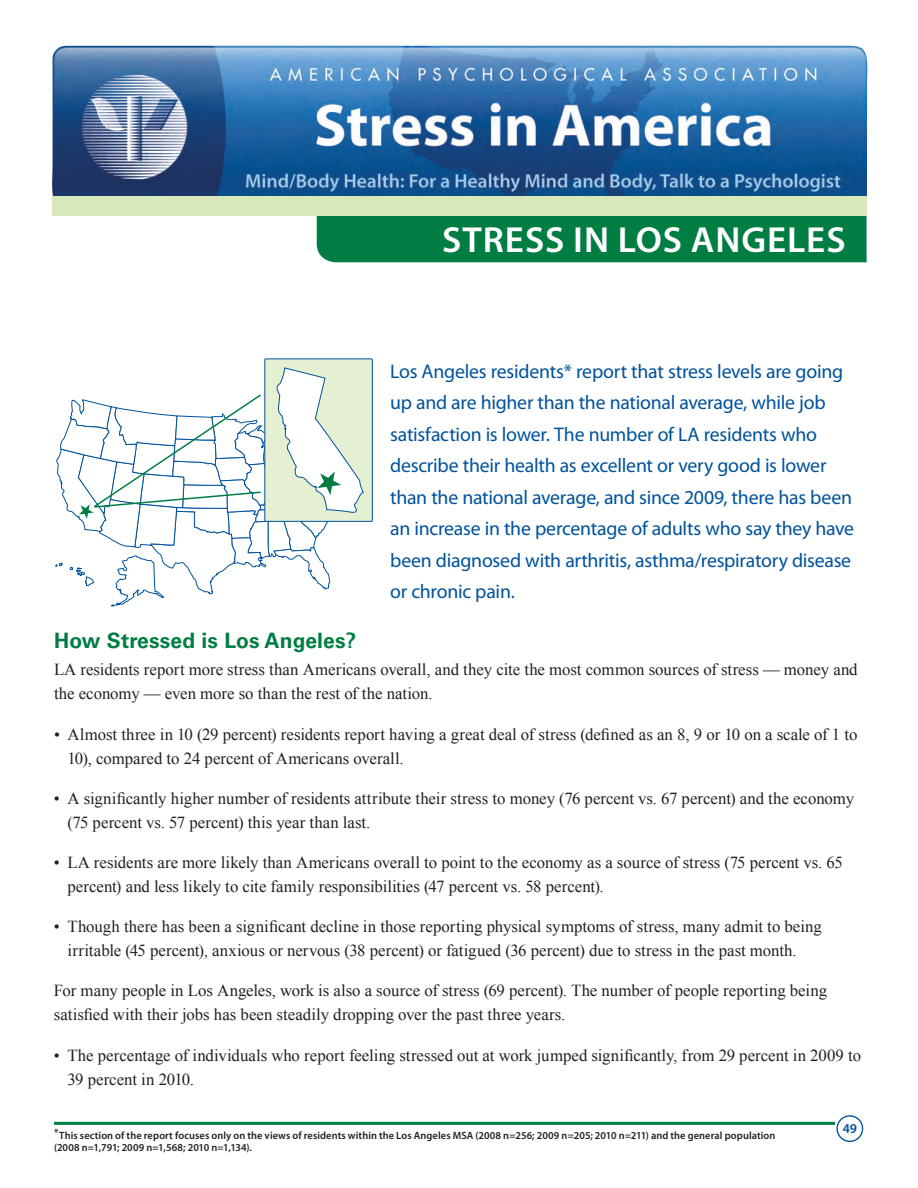
<style>
.page{position:relative;width:918px;height:1188px;background:#fff}
.page>*{position:absolute;margin:0;border:0;box-sizing:border-box;transform-origin:0 0}
.t1{font:600 36.3px "Myriad Pro";letter-spacing:.025em;color:#fff}
.t2{font:700 21.15px "Univers LT Std";letter-spacing:.01em;color:#007d43}
.t3{font:19.8px/31.5px "Myriad Pro";letter-spacing:-.015em;color:#01529b}
.t4{font:16.8px/24px "Times New Roman";color:#231f20}
.t5{font:600 13.5px "Myriad Pro";color:#01529b}
.t6{font:600 10.65px/12px "Myriad Pro";letter-spacing:.01em;color:#231f20}
</style>
<div class="page">
<div style="left:836px;top:1115px;width:27px;height:27px;border:1px solid #01529b;border-radius:50%"></div>
<div style="left:316px;top:215px;width:551px;height:48px;background:#007d43"></div>
<img style="left:52px;top:46px;width:816px;height:150px">
<div style="left:52px;top:196px;width:815px;height:19px;background:#d9e8ba"></div>
<hr style="left:54px;top:1122px;width:781px;height:3px;background:#007d43">
<svg style="left:55px;top:358px;width:317px;height:249px"></svg>
<h1 class="t1" style="left:442px;top:217px;width:405px">Stress in Los Angeles</h1>
<p class="t3" style="left:390px;top:355px;width:466px">Los Angeles residents* report that stress levels are going up and are higher than the national average, while job satisfaction is lower. The number of LA residents who describe their health as excellent or very good is lower than the national average, and since 2009, there has been an increase in the percentage of adults who say they have been diagnosed with arthritis, asthma/respiratory disease or chronic pain.</p>
<p class="t2" style="left:54px;top:628px;width:304px">How Stressed is Los Angeles?</p>
<p class="t4" style="left:54px;top:658px;width:805px">LA residents report more stress than Americans overall, and they cite the most common sources of stress — money and the economy — even more so than the rest of the nation.</p>
<p class="t4" style="left:67px;top:722px;width:792px;text-indent:-13px">• Almost three in 10 (29 percent) residents report having a great deal of stress (defined as an 8, 9 or 10 on a scale of 1 to<br>10), compared to 24 percent of Americans overall.</p>
<p class="t4" style="left:67px;top:786px;width:788px;text-indent:-13px">• A significantly higher number of residents attribute their stress to money (76 percent vs. 67 percent) and the economy (75 percent vs. 57 percent) this year than last.</p>
<p class="t4" style="left:67px;top:850px;width:777px;text-indent:-13px">• LA residents are more likely than Americans overall to point to the economy as a source of stress (75 percent vs. 65 percent) and less likely to cite family responsibilities (47 percent vs. 58 percent).</p>
<p class="t4" style="left:67px;top:914px;width:756px;text-indent:-13px">• Though there has been a significant decline in those reporting physical symptoms of stress, many admit to being irritable (45 percent), anxious or nervous (38 percent) or fatigued (36 percent) due to stress in the past month.</p>
<p class="t4" style="left:54px;top:979px;width:775px">For many people in Los Angeles, work is also a source of stress (69 percent). The number of people reporting being satisfied with their jobs has been steadily dropping over the past three years.</p>
<p class="t4" style="left:67px;top:1043px;width:795px;text-indent:-13px">• The percentage of individuals who report feeling stressed out at work jumped significantly, from 29 percent in 2009 to<br>39 percent in 2010.</p>
<p class="t6" style="left:54px;top:1129px;width:723px">*This section of the report focuses only on the views of residents within the Los Angeles MSA (2008 n=256; 2009 n=205; 2010 n=211) and the general population (2008 n=1,791; 2009 n=1,568; 2010 n=1,134).</p>
<p class="t5" style="left:843px;top:1120px;width:16px">49</p>
</div>
